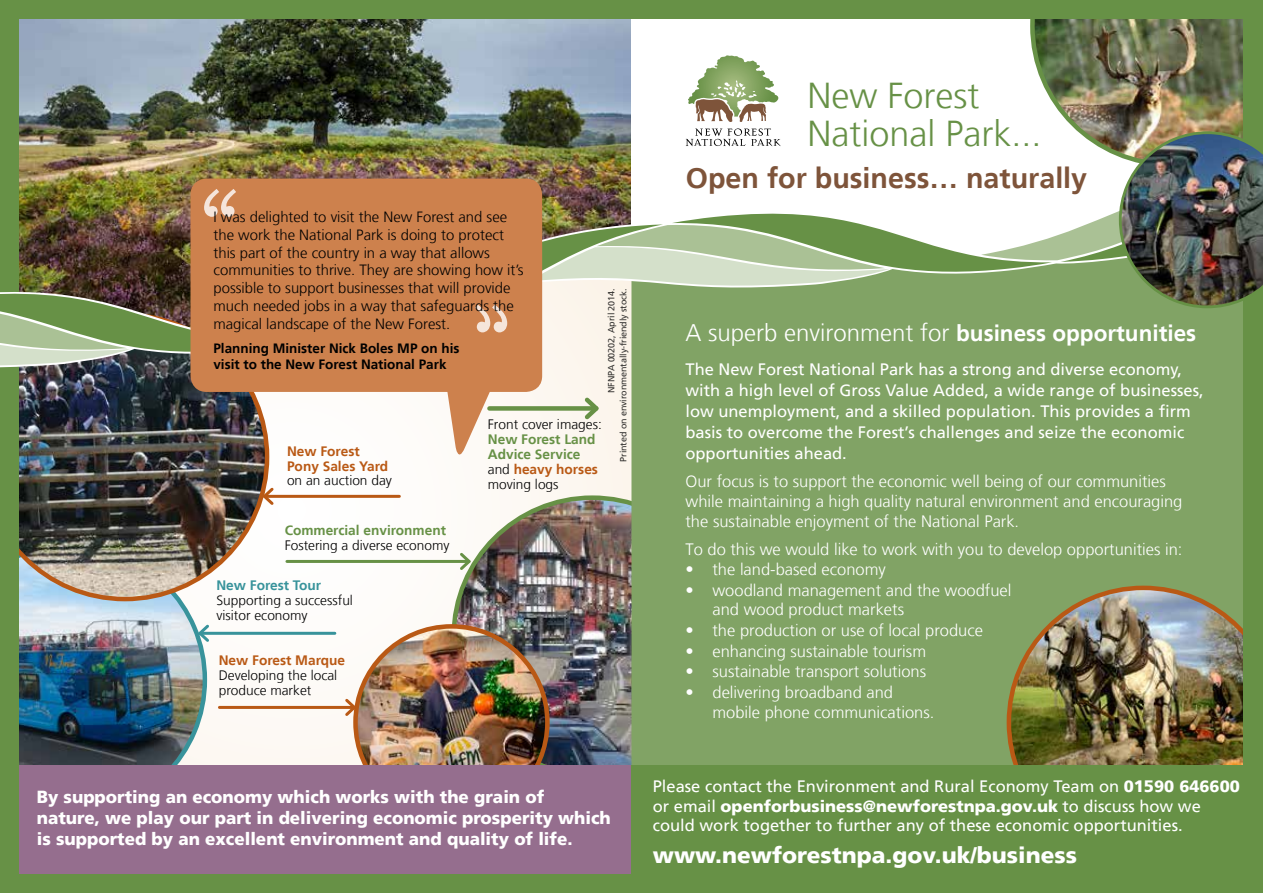
<style>
.page{position:relative;width:1263px;height:893px;background:#fff}
.page>*{position:absolute;margin:0;border:0;box-sizing:border-box;transform-origin:0 0}
.t1{font:97.2px "Bookman Old Style";color:#fff}
.t2{font:300 36px/37.5px "Frutiger LT";color:#679146}
.t3{font:700 28.65px "Frutiger LT";color:#7e543a}
.t4{font:300 24px "Frutiger LT";color:#fff}
.t5{font:900 22.5px "Frutiger LT";color:#fff}
.t6{font:900 17.4px/21px "Frutiger LT";color:#fff}
.t7{font:300 16.5px/19.8px "Frutiger LT";color:#fff}
.t8{font:16.5px/21px "Frutiger LT";color:#fff}
.t9{font:300 14.85px/17.9px "Frutiger LT";color:#000}
.t10{font:300 13.65px/14.9px "Frutiger LT";color:#000}
.t11{font:700 13.65px/14.9px "Frutiger LT";color:#679146}
.t12{font:700 13.65px/14.9px "Frutiger LT";color:#b95915}
.t13{font:700 13.65px "Frutiger LT";color:#38939b}
.t14{font:700 13.5px/16.2px "Frutiger LT";color:#000}
.t15{font:9px/12px "Frutiger LT";letter-spacing:-.01em;color:#000;text-align:right}
.s1{font-weight:300;color:#000}
.s2{color:#b95915}
.s3{font-weight:700;font-size:22.5px}
.s4{font-weight:900}
</style>
<div class="page">
<div style="left:0;top:0;width:631px;height:893px;background:#fdfbf8"></div>
<img style="left:454px;top:498px;width:277px;height:277px;border-radius:139px">
<img style="left:18px;top:19px;width:613px;height:138px">
<img style="left:355px;top:626px;width:191px;height:140px">
<img style="left:18px;top:601px;width:191px;height:165px">
<img style="left:18px;top:463px;width:251px;height:138px">
<div style="left:0;top:0;width:1263px;height:19px;background:#679146"></div>
<svg style="left:688px;top:56px;width:78px;height:66px"></svg>
<svg style="left:686px;top:128px;width:94px;height:18px"></svg>
<div style="left:631px;top:378px;width:613px;height:388px;background:#81a365"></div>
<img style="left:1007px;top:586px;width:237px;height:180px">
<div style="left:1244px;top:0;width:19px;height:893px;background:#679146"></div>
<div style="left:0;top:766px;width:631px;height:127px;background:#956e8e"></div>
<div style="left:0;top:0;width:18px;height:893px;background:#679146"></div>
<div style="left:0;top:874px;width:1263px;height:19px;background:#679146"></div>
<div style="left:631px;top:766px;width:631px;height:127px;background:#679146"></div>
<img style="left:18px;top:157px;width:1226px;height:221px">
<img style="left:542px;top:203px;width:348px;height:110px">
<svg style="left:672px;top:182px;width:304px;height:121px"></svg>
<svg style="left:542px;top:223px;width:129px;height:120px"></svg>
<img style="left:976px;top:19px;width:287px;height:291px">
<div style="left:190px;top:179px;width:352px;height:213px;background:#cd814d;border-radius:16px"></div>
<hr style="left:264px;top:495px;width:135px;height:3px;background:#b95915">
<svg style="left:260px;top:485px;width:16px;height:23px"></svg>
<hr style="left:200px;top:632px;width:135px;height:3px;background:#38939b">
<svg style="left:196px;top:622px;width:16px;height:23px"></svg>
<hr style="left:219px;top:706px;width:135px;height:3px;background:#b95915">
<svg style="left:342px;top:696px;width:17px;height:23px"></svg>
<hr style="left:287px;top:560px;width:182px;height:3px;background:#679146">
<svg style="left:457px;top:552px;width:16px;height:21px"></svg>
<div style="left:489px;top:406px;width:107px;height:5px;background:#679146"></div>
<svg style="left:581px;top:393px;width:22px;height:30px"></svg>
<img style="left:0;top:253px;width:509px;height:210px">
<h1 class="t1" style="left:201px;top:162px;width:40px">“</h1>
<p class="t9" style="left:213px;top:208px;width:312px">I was delighted to visit the New Forest and see the work the National Park is doing to protect this part of the country in a way that allows communities to thrive. They are showing how it’s possible to support businesses that will provide much needed jobs in a way that safeguards the magical landscape of the New Forest.</p>
<p class="t14" style="left:213px;top:340px;width:248px">Planning Minister Nick Boles MP on his visit to the New Forest National Park</p>
<p class="t15" style="left:605px;top:462px;width:175px;rotate:-90deg">NFNPA 00202, April 2014.<br>Printed on environmentally-friendly stock.</p>
<p class="t10" style="left:488px;top:417px;width:115px">Front cover images:</p>
<p class="t11" style="left:488px;top:432px;width:112px">New Forest Land<br>Advice Service <span class="s1">and</span> <span class="s2">heavy horses </span><span class="s1">moving logs</span></p>
<p class="t12" style="left:287px;top:443px;width:103px">New Forest<br>Pony Sales Yard</p>
<p class="t10" style="left:287px;top:473px;width:106px">on an auction day</p>
<p class="t11" style="left:285px;top:523px;width:163px">Commercial environment</p>
<p class="t10" style="left:285px;top:538px;width:166px">Fostering a diverse economy</p>
<p class="t13" style="left:216px;top:577px;width:106px">New Forest Tour</p>
<p class="t10" style="left:216px;top:593px;width:138px">Supporting a successful visitor economy</p>
<p class="t12" style="left:219px;top:653px;width:128px">New Forest Marque</p>
<p class="t10" style="left:219px;top:668px;width:120px">Developing the local produce market</p>
<p class="t6" style="left:37px;top:786px;width:576px">By supporting an economy which works with the grain of nature, we play our part in delivering economic prosperity which is supported by an excellent environment and quality of life.</p>
<h2 class="t2" style="left:807px;top:78px;width:236px">New Forest<br>National Park...</h2>
<h3 class="t3" style="left:686px;top:161px;width:403px">Open for business… naturally</h3>
<h3 class="t4" style="left:685px;top:319px;width:512px">A superb environment for <span class="s3">business opportunities</span></h3>
<p class="t8" style="left:685px;top:359px;width:520px">The New Forest National Park has a strong and diverse economy, with a high level of Gross Value Added, a wide range of businesses, low unemployment, and a skilled population. This provides a firm basis to overcome the Forest’s challenges and seize the economic opportunities ahead.</p>
<p class="t7" style="left:685px;top:472px;width:498px">Our focus is to support the economic well being of our communities while maintaining a high quality natural environment and encouraging the sustainable enjoyment of the National Park.</p>
<p class="t7" style="left:685px;top:540px;width:498px">To do this we would like to work with you to develop opportunities in:</p>
<p class="t7" style="left:685px;top:559px;width:202px">• the land-based economy</p>
<p class="t7" style="left:712px;top:580px;width:300px;text-indent:-27px">• woodland management and the woodfuel and wood product markets</p>
<p class="t7" style="left:685px;top:621px;width:299px">• the production or use of local produce</p>
<p class="t7" style="left:685px;top:641px;width:242px">• enhancing sustainable tourism</p>
<p class="t7" style="left:685px;top:662px;width:242px">• sustainable transport solutions</p>
<p class="t7" style="left:712px;top:683px;width:223px;text-indent:-27px">• delivering broadband and mobile phone communications.</p>
<p class="t8" style="left:653px;top:776px;width:589px;line-height:19.8px">Please contact the Environment and Rural Economy Team on <span class="s4">01590 646600 </span>or email <span class="s4">openforbusiness@newforestnpa.gov.uk</span> to discuss how we could work together to further any of these economic opportunities.</p>
<h3 class="t5" style="left:653px;top:841px;width:426px">www.newforestnpa.gov.uk/business</h3>
</div>
